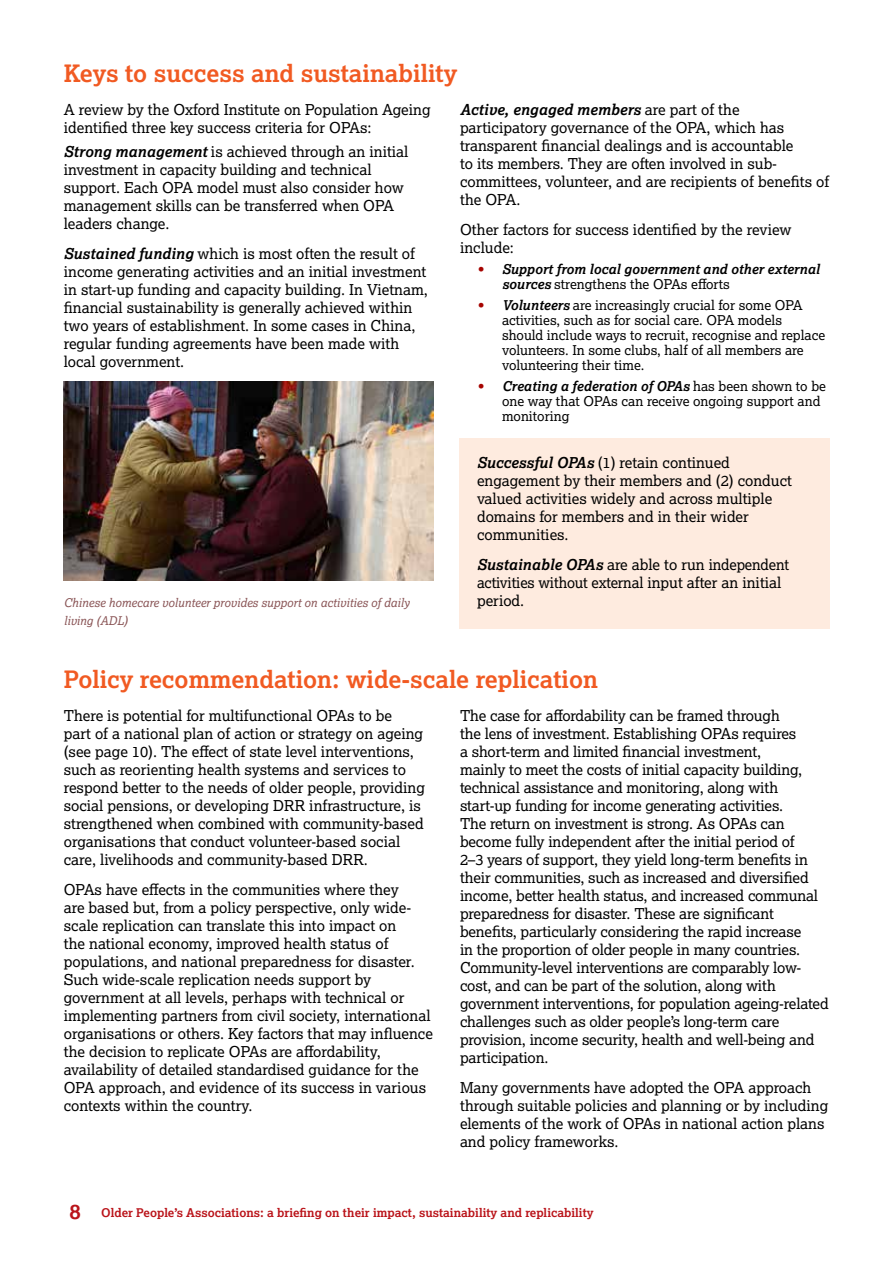
<style>
.page{position:relative;width:893px;height:1263px;background:#fff}
.page>*{position:absolute;margin:0;border:0;box-sizing:border-box;transform-origin:0 0}
.t1{font:700 24px "Lexia";color:#f15a22}
.t2{font:15px/18px "Lexia";color:#000}
.t3{font:13.5px/15px "Lexia";color:#000}
.t4{font:italic 700 13.5px/15px "Lexia";color:#000}
.t5{font:700 12px "Lexia";color:#ba141a}
.t6{font:italic 12px "Lexia";color:#895455}
.s1{font-weight:700;font-style:italic}
.s2{font-style:normal;color:#a60400}
.s3{font-weight:400;font-style:normal}
.s4{font-weight:700;color:#a60400}
.s5{font-size:21px}
</style>
<div class="page">
<div style="left:459px;top:438px;width:370px;height:190px;background:#feebdf"></div>
<img style="left:64px;top:382px;width:370px;height:198px">
<h1 class="t1" style="left:64px;top:58px;width:395px">Keys to success and sustainability</h1>
<p class="t2" style="left:64px;top:100px;width:368px">A review by the Oxford Institute on Population Ageing identified three key success criteria for OPAs:</p>
<p class="t2" style="left:64px;top:142px;width:346px"><span class="s1">Strong management</span> is achieved through an initial investment in capacity building and technical support. Each OPA model must also consider how management skills can be transferred when OPA leaders change.</p>
<p class="t2" style="left:64px;top:244px;width:366px"><span class="s1">Sustained funding</span> which is most often the result of income generating activities and an initial investment in start-up funding and capacity building. In Vietnam, financial sustainability is generally achieved within two years of establishment. In some cases in China, regular funding agreements have been made with local government.</p>
<p class="t2" style="left:460px;top:100px;width:371px"><span class="s1">Active, engaged members</span> are part of the participatory governance of the OPA, which has transparent financial dealings and is accountable<br>to its members. They are often involved in sub&shy;committees, volunteer, and are recipients of benefits of the OPA.</p>
<p class="t2" style="left:460px;top:220px;width:333px">Other factors for success identified by the review include:</p>
<p class="t4" style="left:502px;top:261px;width:319px;text-indent:-24px"><span class="s2">•</span> Support from local government and other external sources <span class="s3">strengthens the OPAs efforts</span></p>
<p class="t3" style="left:502px;top:297px;width:325px;text-indent:-24px"><span class="s4">•</span> <span class="s1">Volunteers</span> are increasingly crucial for some OPA activities, such as for social care. OPA models should include ways to recruit, recognise and replace volunteers. In some clubs, half of all members are volunteering their time.</p>
<p class="t3" style="left:502px;top:378px;width:325px;text-indent:-24px"><span class="s4">•</span> <span class="s1">Creating a federation of OPAs</span> has been shown to be one way that OPAs can receive ongoing support and monitoring</p>
<p class="t2" style="left:477px;top:453px;width:316px"><span class="s1">Successful OPAs</span> (1) retain continued engagement by their members and (2) conduct valued activities widely and across multiple domains for members and in their wider communities.</p>
<p class="t2" style="left:477px;top:555px;width:314px"><span class="s1">Sustainable OPAs</span> are able to run independent activities without external input after an initial</p>
<p class="t6" style="left:64px;top:595px;width:347px">Chinese homecare volunteer provides support on activities of daily</p>
<p class="t2" style="left:477px;top:591px;width:49px">period.</p>
<p class="t6" style="left:64px;top:613px;width:65px">living (ADL)</p>
<h1 class="t1" style="left:64px;top:664px;width:536px">Policy recommendation: wide-scale replication</h1>
<p class="t2" style="left:64px;top:706px;width:363px">There is potential for multifunctional OPAs to be<br>part of a national plan of action or strategy on ageing (see page 10). The effect of state level interventions, such as reorienting health systems and services to respond better to the needs of older people, providing social pensions, or developing DRR infrastructure, is strengthened when combined with community-based organisations that conduct volunteer-based social care, livelihoods and community-based DRR.</p>
<p class="t2" style="left:64px;top:880px;width:371px">OPAs have effects in the communities where they<br>are based but, from a policy perspective, only wide&shy;scale replication can translate this into impact on<br>the national economy, improved health status of populations, and national preparedness for disaster.<br>Such wide-scale replication needs support by government at all levels, perhaps with technical or implementing partners from civil society, international organisations or others. Key factors that may influence the decision to replicate OPAs are affordability, availability of detailed standardised guidance for the OPA approach, and evidence of its success in various contexts within the country.</p>
<p class="t2" style="left:460px;top:706px;width:370px">The case for affordability can be framed through<br>the lens of investment. Establishing OPAs requires<br>a short-term and limited financial investment,<br>mainly to meet the costs of initial capacity building, technical assistance and monitoring, along with start-up funding for income generating activities.<br>The return on investment is strong. As OPAs can become fully independent after the initial period of<br>2–3 years of support, they yield long-term benefits in their communities, such as increased and diversified income, better health status, and increased communal preparedness for disaster. These are significant benefits, particularly considering the rapid increase<br>in the proportion of older people in many countries.<br>Community-level interventions are comparably low&shy;cost, and can be part of the solution, along with government interventions, for population ageing-related challenges such as older people’s long-term care provision, income security, health and well-being and participation.</p>
<p class="t2" style="left:460px;top:1078px;width:370px">Many governments have adopted the OPA approach through suitable policies and planning or by including elements of the work of OPAs in national action plans and policy frameworks.</p>
<p class="t5" style="left:69px;top:1205px;width:526px"><span class="s5">8</span> Older People’s Associations: a briefing on their impact, sustainability and replicability</p>
</div>
